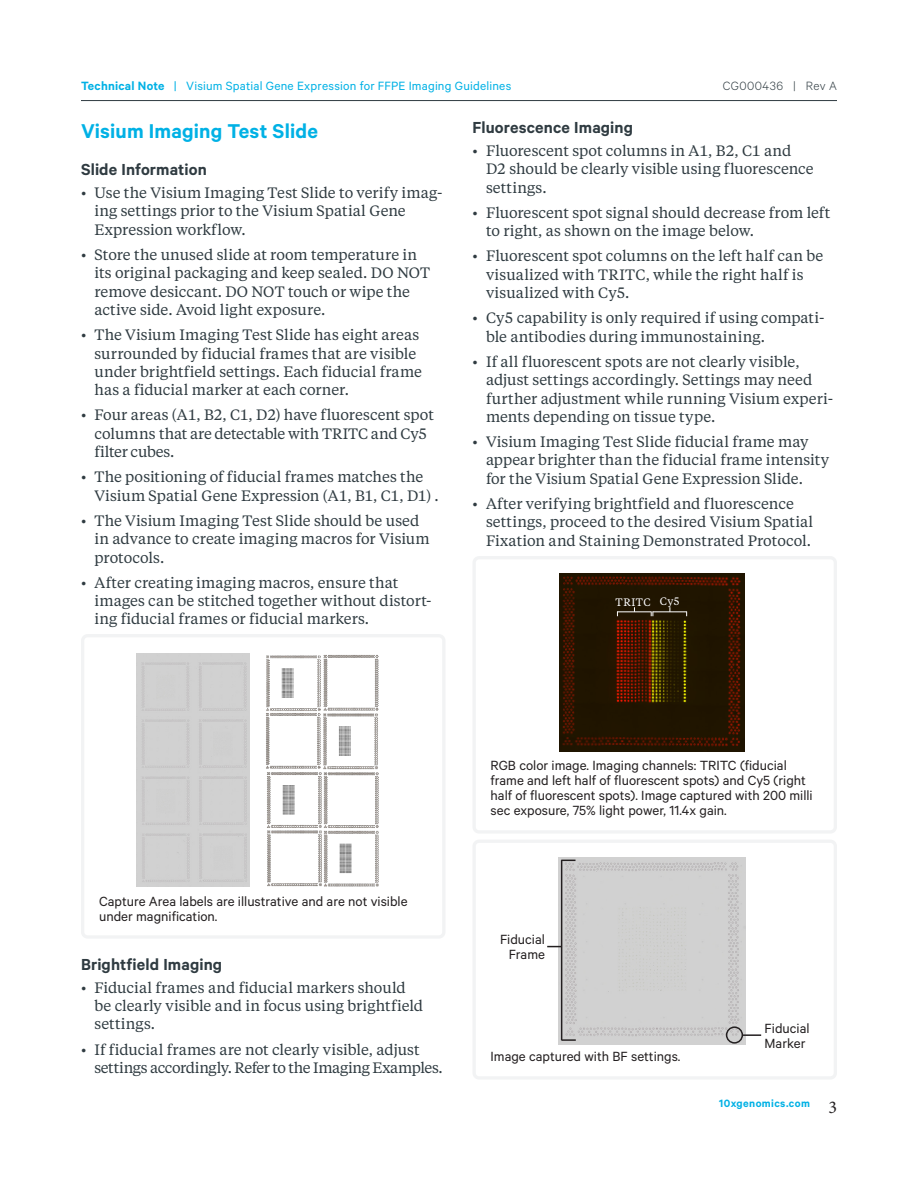
<style>
.page{position:relative;width:918px;height:1188px;background:#fff}
.page>*{position:absolute;margin:0;border:0;box-sizing:border-box;transform-origin:0 0}
.Section_Header{font:600 22.5px "Calibre";letter-spacing:.005em;color:#00b1e5}
.Section_Subheader{font:600 18px "Calibre";letter-spacing:.01em;color:#2f3b41}
.t1{font:18px "Minion Pro";color:#231f20}
.t2{font:15px/18.3px "Tiempos Text";color:#2f3b41}
.Figure_Legend_Body{font:15px/15px "Calibre";color:#231f20}
.t3{font:13.5px "Calibre";letter-spacing:.015em;color:#00b1e5}
.t4{font:300 13.5px "Calibre";letter-spacing:.035em;color:#2f3b41}
.t5{font:600 12px "Calibre";letter-spacing:.035em;color:#00b1e5}
.Eyebrow{font:10.8px "Tiempos Text";letter-spacing:.045em;color:#fff}
.s1{font-weight:600}
</style>
<div class="page">
<hr style="left:81px;top:100px;width:756px;height:1px;background:#2f3b41">
<div style="left:81px;top:634px;width:365px;height:305px;border:3px solid #f2f3f4;border-radius:5px"></div>
<img style="left:136px;top:654px;width:114px;height:233px">
<img style="left:266px;top:655px;width:113px;height:232px">
<div style="left:473px;top:840px;width:364px;height:240px;border:3px solid #f2f3f4;border-radius:5px"></div>
<img style="left:559px;top:857px;width:187px;height:187px">
<hr style="left:561px;top:860px;width:1px;height:180px;background:#231f20">
<svg style="left:547px;top:946px;width:14px;height:1px"></svg>
<svg style="left:562px;top:860px;width:14px;height:1px"></svg>
<svg style="left:562px;top:1039px;width:14px;height:2px"></svg>
<div style="left:726px;top:1026px;width:17px;height:18px;border:2px solid #231f20;border-radius:50%"></div>
<svg style="left:742px;top:1034px;width:19px;height:2px"></svg>
<div style="left:473px;top:556px;width:364px;height:278px;border:3px solid #f2f3f4;border-radius:5px"></div>
<img style="left:559px;top:573px;width:185px;height:179px">
<hr style="left:617px;top:612px;width:34px;height:1px;background:#fff">
<hr style="left:653px;top:612px;width:34px;height:1px;background:#fff">
<svg style="left:651px;top:612px;width:3px;height:4px"></svg>
<p class="t3" style="left:81px;top:78px;width:432px"><span class="s1">Technical Note</span> | Visium Spatial Gene Expression for FFPE Imaging Guidelines</p>
<p class="t4" style="left:723px;top:78px;width:116px">CG000436 | Rev A</p>
<p class="Section_Header" style="left:81px;top:118px;width:238px">Visium Imaging Test Slide</p>
<p class="Section_Subheader" style="left:81px;top:159px;width:127px">Slide Information</p>
<p class="t2" style="left:94px;top:183px;width:350px;text-indent:-14px">• Use the Visium Imaging Test Slide to verify imag&shy;ing settings prior to the Visium Spatial Gene<br>Expression workflow.</p>
<p class="t2" style="left:94px;top:245px;width:337px;text-indent:-14px">• Store the unused slide at room temperature in its original packaging and keep sealed. DO NOT remove desiccant. DO NOT touch or wipe the active side. Avoid light exposure.</p>
<p class="t2" style="left:94px;top:325px;width:329px;text-indent:-14px">• The Visium Imaging Test Slide has eight areas surrounded by fiducial frames that are visible under brightfield settings. Each fiducial frame has a fiducial marker at each corner.</p>
<p class="t2" style="left:94px;top:405px;width:341px;text-indent:-14px">• Four areas (A1, B2, C1, D2) have fluorescent spot columns that are detectable with TRITC and Cy5 filter cubes.</p>
<p class="t2" style="left:94px;top:467px;width:346px;text-indent:-14px">• The positioning of fiducial frames matches the<br>Visium Spatial Gene Expression (A1, B1, C1, D1) .</p>
<p class="t2" style="left:94px;top:511px;width:337px;text-indent:-14px">• The Visium Imaging Test Slide should be used in advance to create imaging macros for Visium protocols.</p>
<p class="t2" style="left:94px;top:573px;width:339px;text-indent:-14px">• After creating imaging macros, ensure that images can be stitched together without distort&shy;ing fiducial frames or fiducial markers.</p>
<p class="Section_Subheader" style="left:472px;top:117px;width:162px">Fluorescence Imaging</p>
<p class="t2" style="left:486px;top:141px;width:329px;text-indent:-14px">• Fluorescent spot columns in A1, B2, C1 and<br>D2 should be clearly visible using fluorescence settings.</p>
<p class="t2" style="left:486px;top:203px;width:346px;text-indent:-14px">• Fluorescent spot signal should decrease from left to right, as shown on the image below.</p>
<p class="t2" style="left:486px;top:246px;width:339px;text-indent:-14px">• Fluorescent spot columns on the left half can be visualized with TRITC, while the right half is visualized with Cy5.</p>
<p class="t2" style="left:486px;top:308px;width:340px;text-indent:-14px">• Cy5 capability is only required if using compati&shy;ble antibodies during immunostaining.</p>
<p class="t2" style="left:486px;top:352px;width:349px;text-indent:-14px">• If all fluorescent spots are not clearly visible, adjust settings accordingly. Settings may need further adjustment while running Visium experi&shy;ments depending on tissue type.</p>
<p class="t2" style="left:486px;top:432px;width:345px;text-indent:-14px">• Visium Imaging Test Slide fiducial frame may appear brighter than the fiducial frame intensity for the Visium Spatial Gene Expression Slide.</p>
<p class="t2" style="left:486px;top:494px;width:329px;text-indent:-14px">• After verifying brightfield and fluorescence settings, proceed to the desired Visium Spatial<br>Fixation and Staining Demonstrated Protocol.</p>
<p class="Eyebrow" style="left:616px;top:595px;width:37px">TRITC</p>
<p class="Eyebrow" style="left:660px;top:594px;width:21px">Cy5</p>
<p class="Figure_Legend_Body" style="left:99px;top:893px;width:310px">Capture Area labels are illustrative and are not visible under magnification.</p>
<p class="Section_Subheader" style="left:81px;top:953px;width:143px">Brightfield Imaging</p>
<p class="t2" style="left:94px;top:978px;width:330px;text-indent:-14px">• Fiducial frames and fiducial markers should be clearly visible and in focus using brightfield settings.</p>
<p class="t2" style="left:94px;top:1039px;width:350px;text-indent:-14px">• If fiducial frames are not clearly visible, adjust settings accordingly. Refer to the Imaging Examples.</p>
<p class="Figure_Legend_Body" style="left:491px;top:758px;width:324px">RGB color image. Imaging channels: TRITC (fiducial frame and left half of fluorescent spots) and Cy5 (right half of fluorescent spots). Image captured with 200 milli sec exposure, 75% light power, 11.4x gain.</p>
<p class="Figure_Legend_Body" style="left:500px;top:932px;width:46px">Fiducial</p>
<p class="Figure_Legend_Body" style="left:509px;top:947px;width:38px">Frame</p>
<p class="Figure_Legend_Body" style="left:491px;top:1049px;width:191px">Image captured with BF settings.</p>
<p class="Figure_Legend_Body" style="left:765px;top:1020px;width:46px">Fiducial<br>Marker</p>
<p class="t5" style="left:719px;top:1096px;width:92px">10xgenomics.com</p>
<p class="t1" style="left:828px;top:1095px;width:10px">3</p>
</div>
